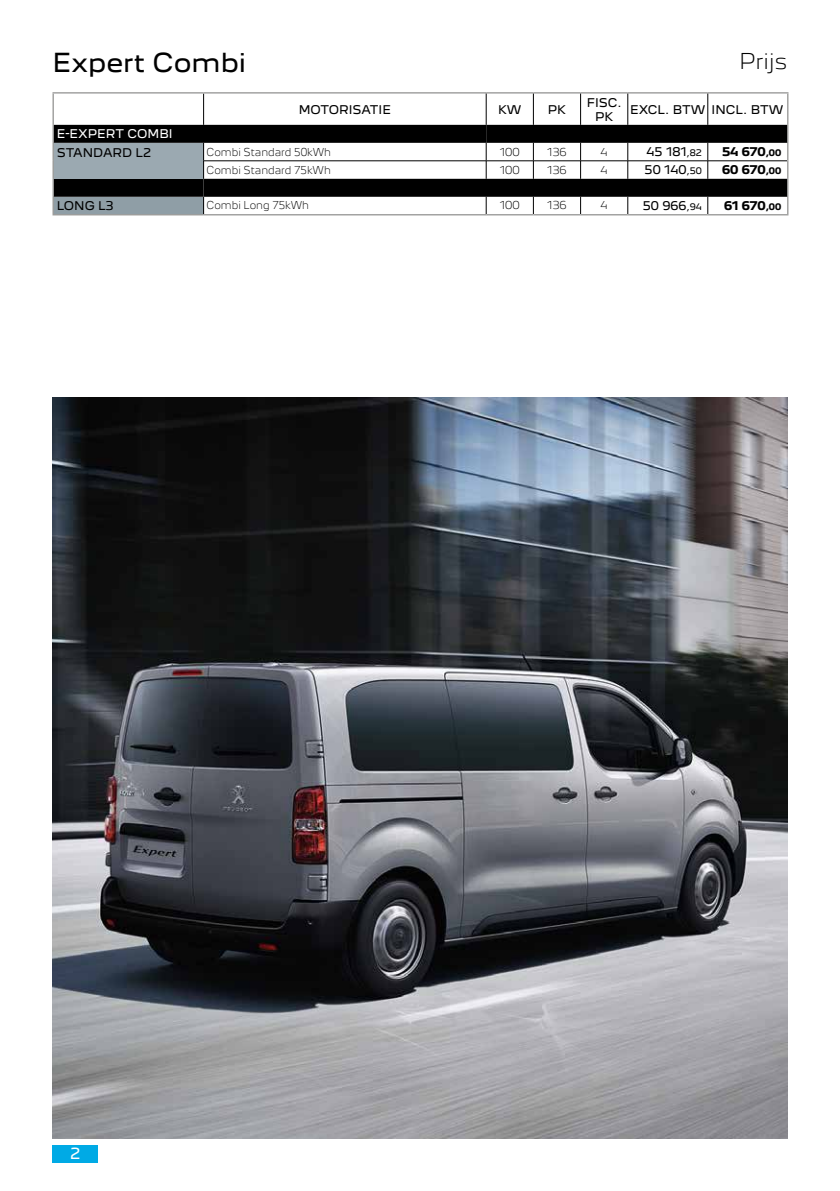
<style>
.page{position:relative;width:840px;height:1191px;background:#fff}
.page>*{position:absolute;margin:0;border:0;box-sizing:border-box;transform-origin:0 0}
.t1{font:24px "Peugeot New";color:#000}
.t2{font:300 20px "Peugeot New";color:#000}
.t3{font:14px "Peugeot New";color:#fff}
.t4{font:11px/14px "Peugeot New";color:#000;text-align:center}
.t5{font:700 11px "Peugeot New";color:#000}
.t6{font:11px "Peugeot New";color:#fff}
.t7{font:300 10px "Peugeot New";color:#000;scale:.9 1}
.t8{font:300 10px "Peugeot New";color:#000}
.s1{font-size:8.2px}
</style>
<div class="page">
<img style="left:52px;top:397px;width:735px;height:741px">
<div style="left:52px;top:1145px;width:46px;height:17px;background:#00aae5"></div>
<hr style="left:52px;top:92px;width:151px;height:2px;background:#9d9d9c">
<hr style="left:203px;top:92px;width:283px;height:2px;background:#9d9d9c">
<hr style="left:486px;top:92px;width:47px;height:2px;background:#9d9d9c">
<hr style="left:533px;top:92px;width:47px;height:2px;background:#9d9d9c">
<hr style="left:580px;top:92px;width:47px;height:2px;background:#9d9d9c">
<hr style="left:627px;top:92px;width:80px;height:2px;background:#9d9d9c">
<hr style="left:707px;top:92px;width:81px;height:2px;background:#9d9d9c">
<svg style="left:52px;top:93px;width:736px;height:121px"></svg>
<hr style="left:52px;top:214px;width:151px;height:1px;background:#9d9d9c">
<hr style="left:203px;top:214px;width:283px;height:1px;background:#9d9d9c">
<hr style="left:486px;top:214px;width:47px;height:1px;background:#9d9d9c">
<hr style="left:533px;top:214px;width:47px;height:1px;background:#9d9d9c">
<hr style="left:580px;top:214px;width:47px;height:1px;background:#9d9d9c">
<hr style="left:627px;top:214px;width:80px;height:1px;background:#9d9d9c">
<hr style="left:707px;top:214px;width:81px;height:1px;background:#9d9d9c">
<hr style="left:485px;top:94px;width:1px;height:31px;background:#000">
<hr style="left:532px;top:94px;width:1px;height:31px;background:#000">
<hr style="left:580px;top:94px;width:1px;height:31px;background:#000">
<hr style="left:627px;top:94px;width:1px;height:31px;background:#000">
<hr style="left:707px;top:94px;width:1px;height:31px;background:#000">
<h1 class="t1" style="left:52px;top:42px;width:195px">Expert Combi</h1>
<h2 class="t2" style="left:738px;top:44px;width:50px">Prijs</h2>
<p class="t4" style="left:298px;top:101px;width:94px">MOTORISATIE</p>
<p class="t4" style="left:497px;top:101px;width:25px">KW</p>
<p class="t4" style="left:547px;top:101px;width:20px">PK</p>
<p class="t4" style="left:586px;top:94px;width:36px">FISC.<br>PK</p>
<p class="t4" style="left:629px;top:101px;width:155px">EXCL. BTW INCL. BTW</p>
<p class="t6" style="left:57px;top:125px;width:117px">E-EXPERT COMBI</p>
<p class="t4" style="left:57px;top:145px;width:96px">STANDARD L2</p>
<p class="t7" style="left:206px;top:144px;width:140px">Combi Standard 50kWh</p>
<p class="t8" style="left:499px;top:144px;width:21px">100</p>
<p class="t8" style="left:546px;top:144px;width:21px">136</p>
<p class="t8" style="left:600px;top:144px;width:9px">4</p>
<p class="t4" style="left:646px;top:144px;width:57px">45 181<span class="s1">,82</span></p>
<p class="t5" style="left:721px;top:143px;width:61px">54 670<span class="s1">,00</span></p>
<p class="t7" style="left:206px;top:162px;width:139px">Combi Standard 75kWh</p>
<p class="t8" style="left:499px;top:162px;width:21px">100</p>
<p class="t8" style="left:546px;top:162px;width:21px">136</p>
<p class="t8" style="left:600px;top:162px;width:9px">4</p>
<p class="t4" style="left:644px;top:162px;width:59px">50 140<span class="s1">,50</span></p>
<p class="t5" style="left:721px;top:161px;width:61px">60 670<span class="s1">,00</span></p>
<p class="t4" style="left:57px;top:197px;width:58px">LONG L3</p>
<p class="t7" style="left:206px;top:197px;width:115px">Combi Long 75kWh</p>
<p class="t8" style="left:499px;top:197px;width:21px">100</p>
<p class="t8" style="left:546px;top:197px;width:21px">136</p>
<p class="t8" style="left:600px;top:197px;width:9px">4</p>
<p class="t4" style="left:642px;top:197px;width:61px">50 966<span class="s1">,94</span></p>
<p class="t5" style="left:723px;top:196px;width:59px">61 670<span class="s1">,00</span></p>
<p class="t3" style="left:70px;top:1142px;width:12px">2</p>
</div>
